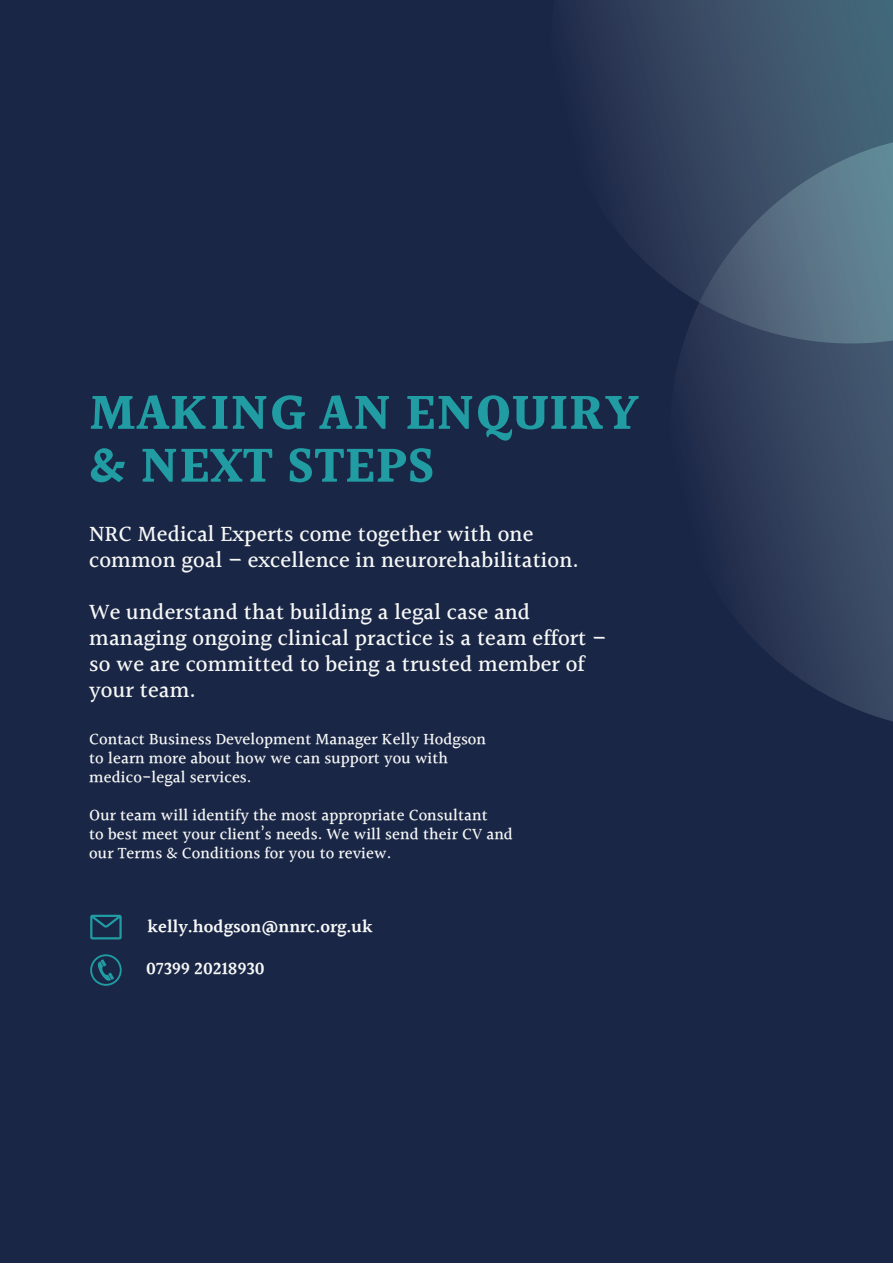
<style>
.page{position:relative;width:893px;height:1264px;background:#fff}
.page>*{position:absolute;margin:0;border:0;box-sizing:border-box;transform-origin:0 0}
.t1{font:700 50.4px/52.8px "Halant";letter-spacing:.01em;color:#209ca2}
.t2{font:500 22.5px/25.8px "Halant";letter-spacing:.005em;color:#f7f9f7}
.t3{font:600 18px "Halant";color:#f7f9f7}
.t4{font:500 16.5px/19px "Halant";letter-spacing:.005em;color:#f7f9f7}
</style>
<div class="page">
<div style="left:0;top:0;width:892px;height:1262px;background:#1a2646"></div>
<svg style="left:90px;top:914px;width:32px;height:25px"></svg>
<svg style="left:90px;top:954px;width:32px;height:31px"></svg>
<svg style="left:576px;top:0;width:316px;height:105px"></svg>
<svg style="left:604px;top:67px;width:288px;height:654px"></svg>
<h1 class="t1" style="left:89px;top:389px;width:551px">MAKING AN ENQUIRY &amp; NEXT STEPS</h1>
<h2 class="t2" style="left:89px;top:522px;width:491px">NRC Medical Experts come together with one common goal – excellence in neurorehabilitation.</h2>
<h2 class="t2" style="left:89px;top:600px;width:518px">We understand that building a legal case and managing ongoing clinical practice is a team effort – so we are committed to being a trusted member of your team.</h2>
<p class="t4" style="left:89px;top:730px;width:398px">Contact Business Development Manager Kelly Hodgson to learn more about how we can support you with medico-legal services.</p>
<p class="t4" style="left:89px;top:806px;width:425px">Our team will identify the most appropriate Consultant<br>to best meet your client’s needs. We will send their CV and our Terms &amp; Conditions for you to review.</p>
<p class="t3" style="left:148px;top:913px;width:227px">kelly.hodgson@nnrc.org.uk</p>
<p class="t3" style="left:146px;top:955px;width:120px">07399 20218930</p>
</div>
